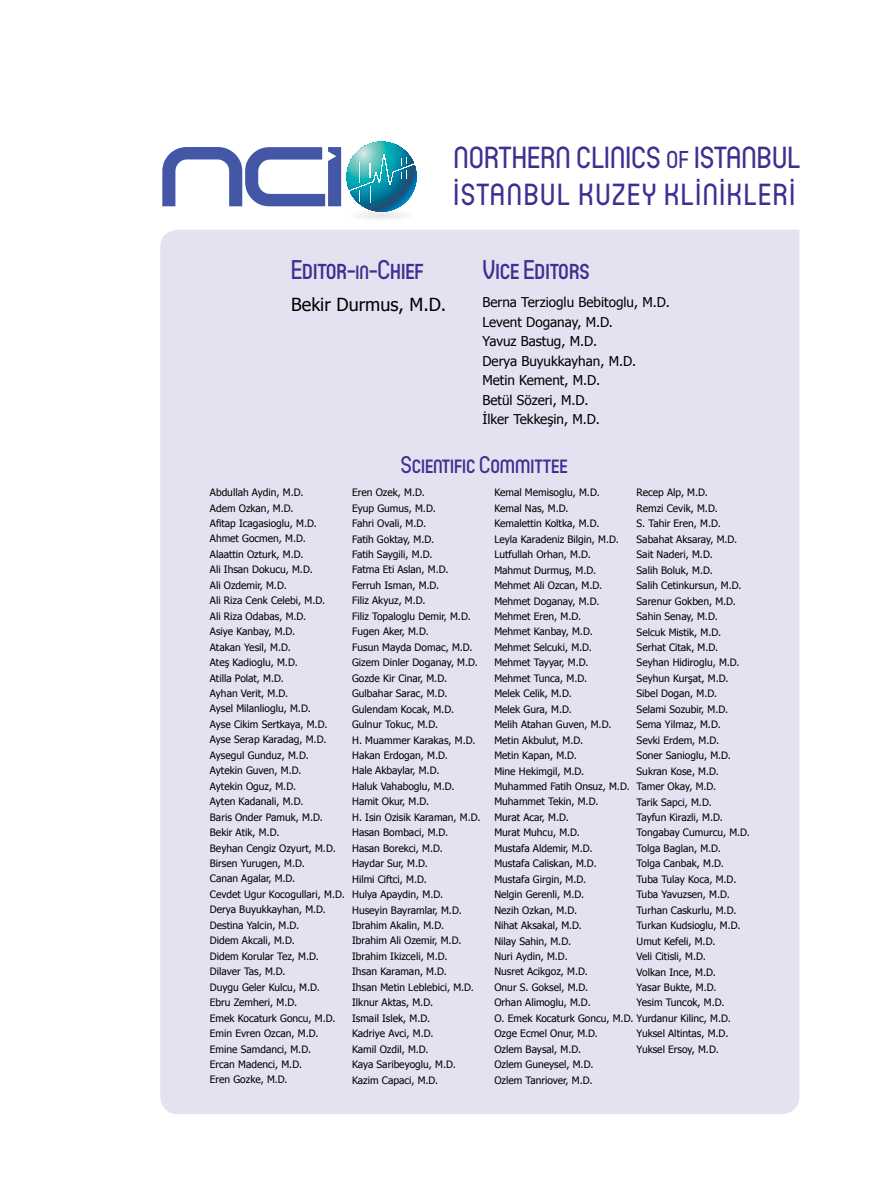
<style>
.page{position:relative;width:876px;height:1195px;background:#fff}
.page>*{position:absolute;margin:0;border:0;box-sizing:border-box;transform-origin:0 0}
.t1{font:500 30.45px/36.6px "Circula";letter-spacing:.03em;color:#3c3091}
.t2{font:500 27px "Circula";color:#3c3091}
.t3{font:500 24px "Circula";color:#3c3091}
.t4{font:18px "Tahoma";color:#000}
.t5{font:13.5px/19.5px "Tahoma";color:#000}
.t6{font:10.2px/15.5px "Tahoma";color:#000}
.s1{font-size:24.3px}
.s2{font-size:24px}
</style>
<div class="page">
<div style="left:160px;top:230px;width:639px;height:884px;background:#e4e2f1"></div>
<svg style="left:162px;top:147px;width:179px;height:60px"></svg>
<svg style="left:347px;top:142px;width:70px;height:75px"></svg>
<h1 class="t1" style="left:454px;top:139px;width:348px">NORTHERN CLINICS <span class="s1">OF</span> ISTANBUL<br>İSTANBUL KUZEY KLİNİKLERİ</h1>
<h2 class="t2" style="left:291px;top:254px;width:134px">Editor-<span class="s2">in</span>-Chief</h2>
<h3 class="t4" style="left:291px;top:292px;width:156px">Bekir Durmus, M.D.</h3>
<h2 class="t2" style="left:482px;top:254px;width:109px">Vıce Editors</h2>
<h3 class="t5" style="left:482px;top:292px;width:189px">Berna Terzioglu Bebitoglu, M.D.<br>Levent Doganay, M.D.<br>Yavuz Bastug, M.D.<br>Derya Buyukkayhan, M.D.<br>Metin Kement, M.D.<br>Betül Sözeri, M.D.<br>İlker Tekkeşin, M.D.</h3>
<h3 class="t3" style="left:401px;top:450px;width:168px">Scientıfıc Commıttee</h3>
<p class="t6" style="left:210px;top:484px;width:136px">Abdullah Aydin, M.D.<br>Adem Ozkan, M.D.<br>Afitap Icagasioglu, M.D.<br>Ahmet Gocmen, M.D.<br>Alaattin Ozturk, M.D.<br>Ali Ihsan Dokucu, M.D.<br>Ali Ozdemir, M.D.<br>Ali Riza Cenk Celebi, M.D.<br>Ali Riza Odabas, M.D.<br>Asiye Kanbay, M.D.<br>Atakan Yesil, M.D.<br>Ateş Kadioglu, M.D.<br>Atilla Polat, M.D.<br>Ayhan Verit, M.D.<br>Aysel Milanlioglu, M.D.<br>Ayse Cikim Sertkaya, M.D.<br>Ayse Serap Karadag, M.D.<br>Aysegul Gunduz, M.D.<br>Aytekin Guven, M.D.<br>Aytekin Oguz, M.D.<br>Ayten Kadanali, M.D.<br>Baris Onder Pamuk, M.D.<br>Bekir Atik, M.D.<br>Beyhan Cengiz Ozyurt, M.D.<br>Birsen Yurugen, M.D.<br>Canan Agalar, M.D.<br>Cevdet Ugur Kocogullari, M.D.<br>Derya Buyukkayhan, M.D.<br>Destina Yalcin, M.D.<br>Didem Akcali, M.D.<br>Didem Korular Tez, M.D.<br>Dilaver Tas, M.D.<br>Duygu Geler Kulcu, M.D.<br>Ebru Zemheri, M.D.<br>Emek Kocaturk Goncu, M.D.<br>Emin Evren Ozcan, M.D.<br>Emine Samdanci, M.D.<br>Ercan Madenci, M.D.<br>Eren Gozke, M.D.</p>
<p class="t6" style="left:352px;top:484px;width:130px">Eren Ozek, M.D.<br>Eyup Gumus, M.D.<br>Fahri Ovali, M.D.<br>Fatih Goktay, M.D.<br>Fatih Saygili, M.D.<br>Fatma Eti Aslan, M.D.<br>Ferruh Isman, M.D.<br>Filiz Akyuz, M.D.<br>Filiz Topaloglu Demir, M.D.<br>Fugen Aker, M.D.<br>Fusun Mayda Domac, M.D.<br>Gizem Dinler Doganay, M.D.<br>Gozde Kir Cinar, M.D.<br>Gulbahar Sarac, M.D.<br>Gulendam Kocak, M.D.<br>Gulnur Tokuc, M.D.<br>H. Muammer Karakas, M.D.<br>Hakan Erdogan, M.D.<br>Hale Akbaylar, M.D.<br>Haluk Vahaboglu, M.D.<br>Hamit Okur, M.D.<br>H. Isin Ozisik Karaman, M.D.<br>Hasan Bombaci, M.D.<br>Hasan Borekci, M.D.<br>Haydar Sur, M.D.<br>Hilmi Ciftci, M.D.<br>Hulya Apaydin, M.D.<br>Huseyin Bayramlar, M.D.<br>Ibrahim Akalin, M.D.<br>Ibrahim Ali Ozemir, M.D.<br>Ibrahim Ikizceli, M.D.<br>Ihsan Karaman, M.D.<br>Ihsan Metin Leblebici, M.D.<br>Ilknur Aktas, M.D.<br>Ismail Islek, M.D.<br>Kadriye Avci, M.D.<br>Kamil Ozdil, M.D.<br>Kaya Saribeyoglu, M.D.<br>Kazim Capaci, M.D.</p>
<p class="t6" style="left:494px;top:484px;width:238px">Kemal Memisoglu, M.D.<br>Kemal Nas, M.D.<br>Kemalettin Koltka, M.D.<br>Leyla Karadeniz Bilgin, M.D.<br>Lutfullah Orhan, M.D.<br>Mahmut Durmuş, M.D.<br>Mehmet Ali Ozcan, M.D.<br>Mehmet Doganay, M.D.<br>Mehmet Eren, M.D.<br>Mehmet Kanbay, M.D.<br>Mehmet Selcuki, M.D.<br>Mehmet Tayyar, M.D.<br>Mehmet Tunca, M.D.<br>Melek Celik, M.D.<br>Melek Gura, M.D.<br>Melih Atahan Guven, M.D.<br>Metin Akbulut, M.D.<br>Metin Kapan, M.D.<br>Mine Hekimgil, M.D.<br>Muhammed Fatih Onsuz, M.D.<br>Muhammet Tekin, M.D.<br>Murat Acar, M.D.<br>Murat Muhcu, M.D.<br>Mustafa Aldemir, M.D.<br>Mustafa Caliskan, M.D.<br>Mustafa Girgin, M.D.<br>Nelgin Gerenli, M.D.<br>Nezih Ozkan, M.D.<br>Nihat Aksakal, M.D.<br>Nilay Sahin, M.D.<br>Nuri Aydin, M.D.<br>Nusret Acikgoz, M.D.<br>Onur S. Goksel, M.D.<br>Orhan Alimoglu, M.D.<br>O. Emek Kocaturk Goncu, M.D. Yurdanur Kilinc, M.D.<br>Ozge Ecmel Onur, M.D.<br>Ozlem Baysal, M.D.<br>Ozlem Guneysel, M.D.<br>Ozlem Tanriover, M.D.</p>
<p class="t6" style="left:637px;top:484px;width:115px">Recep Alp, M.D.<br>Remzi Cevik, M.D.<br>S. Tahir Eren, M.D.<br>Sabahat Aksaray, M.D.<br>Sait Naderi, M.D.<br>Salih Boluk, M.D.<br>Salih Cetinkursun, M.D.<br>Sarenur Gokben, M.D.<br>Sahin Senay, M.D.<br>Selcuk Mistik, M.D.<br>Serhat Citak, M.D.<br>Seyhan Hidiroglu, M.D.<br>Seyhun Kurşat, M.D.<br>Sibel Dogan, M.D.<br>Selami Sozubir, M.D.<br>Sema Yilmaz, M.D.<br>Sevki Erdem, M.D.<br>Soner Sanioglu, M.D.<br>Sukran Kose, M.D.<br>Tamer Okay, M.D.<br>Tarik Sapci, M.D.<br>Tayfun Kirazli, M.D.<br>Tongabay Cumurcu, M.D.<br>Tolga Baglan, M.D.<br>Tolga Canbak, M.D.<br>Tuba Tulay Koca, M.D.<br>Tuba Yavuzsen, M.D.<br>Turhan Caskurlu, M.D.<br>Turkan Kudsioglu, M.D.<br>Umut Kefeli, M.D.<br>Veli Citisli, M.D.<br>Volkan Ince, M.D.<br>Yasar Bukte, M.D.<br>Yesim Tuncok, M.D.</p>
<p class="t6" style="left:637px;top:1025px;width:93px">Yuksel Altintas, M.D.<br>Yuksel Ersoy, M.D.</p>
</div>
